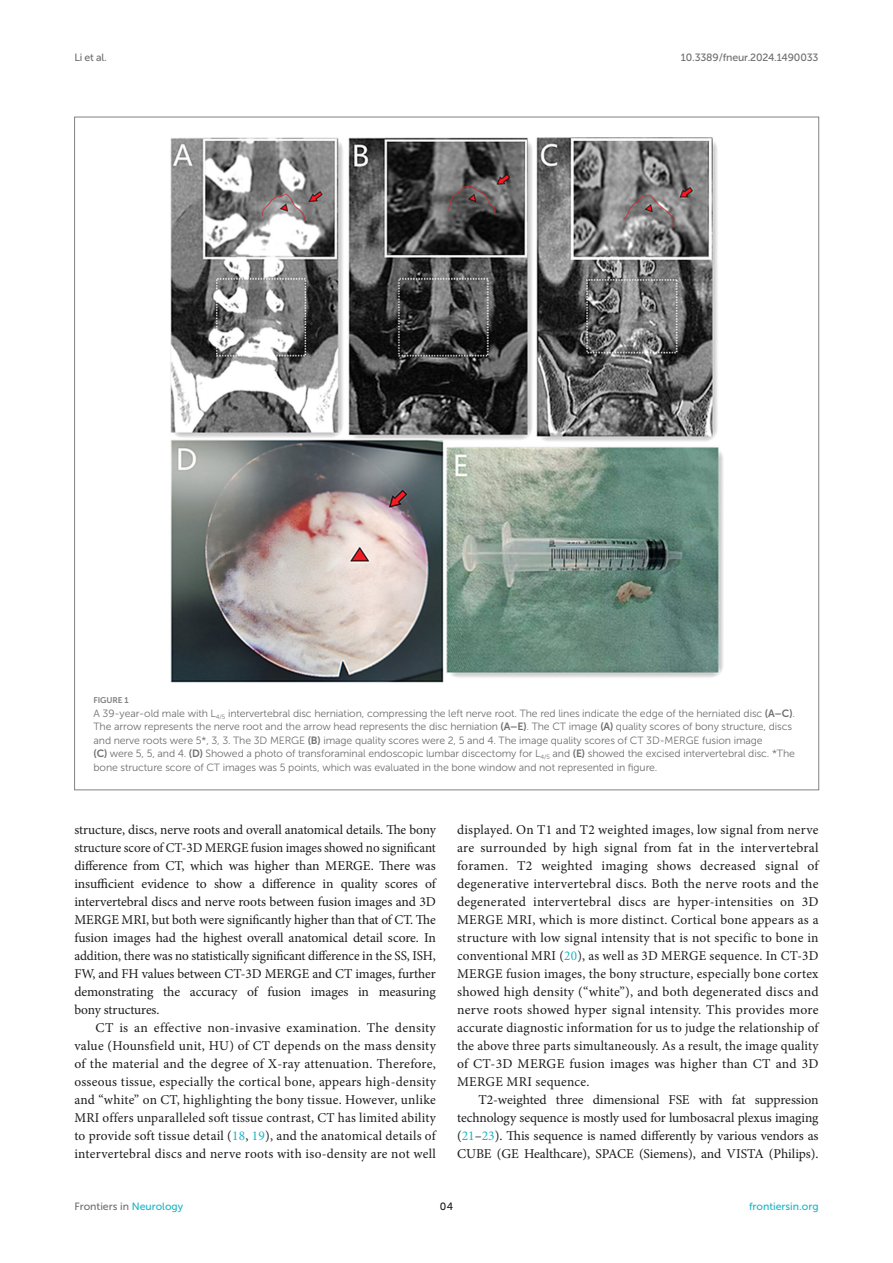
<style>
.page{position:relative;width:893px;height:1263px;background:#fff}
.page>*{position:absolute;margin:0;border:0;box-sizing:border-box;transform-origin:0 0}
.TEXT{font:13.5px/18px "Minion Pro";letter-spacing:.005em;color:#1b1c1b;text-align:justify}
.FIG_LEG{font:10.5px/13.5px "Museo Sans 300";letter-spacing:-.01em;color:#706f70}
.t1{font:10.5px "Museo Sans 500";letter-spacing:-.015em;color:#706f70}
.t2{font:10.5px "Museo Sans 500";color:#1db5c3}
.t3{font:10.5px "Museo Sans 500";color:#1b1c1b}
.FIG_HD{font:8.25px "Museo Sans 700";letter-spacing:-.01em;color:#7e7f7f}
.s1{font-family:"Museo Sans 700"}
.s2{color:#1db5c3}
</style>
<div class="page">
<img style="left:170px;top:137px;width:554px;height:546px">
<p class="t1" style="left:74px;top:51px;width:34px">Li et al.</p>
<p class="t1" style="left:681px;top:51px;width:139px">10.3389/fneur.2024.1490033</p>
<p class="FIG_HD" style="left:94px;top:696px;width:37px">FIGURE 1</p>
<p class="FIG_LEG" style="left:94px;top:707px;width:703px">A 39-year-old male with L<sub>4/5</sub> intervertebral disc herniation, compressing the left nerve root. The red lines indicate the edge of the herniated disc <span class="s1">(A–C)</span>.<br>The arrow represents the nerve root and the arrow head represents the disc herniation <span class="s1">(A–E)</span>. The CT image <span class="s1">(A)</span> quality scores of bony structure, discs and nerve roots were 5*, 3, 3. The 3D MERGE <span class="s1">(B)</span> image quality scores were 2, 5 and 4. The image quality scores of CT 3D-MERGE fusion image<br><span class="s1">(C)</span> were 5, 5, and 4. <span class="s1">(D)</span> Showed a photo of transforaminal endoscopic lumbar discectomy for L<sub>4/5</sub> and <span class="s1">(E)</span> showed the excised intervertebral disc. *The bone structure score of CT images was 5 points, which was evaluated in the bone window and not represented in figure.</p>
<p class="TEXT" style="left:74px;top:821px;width:363px">structure, discs, nerve roots and overall anatomical details. The bony structure score of CT-3D MERGE fusion images showed no significant difference from CT, which was higher than MERGE. There was insufficient evidence to show a difference in quality scores of intervertebral discs and nerve roots between fusion images and 3D MERGE MRI, but both were significantly higher than that of CT. The fusion images had the highest overall anatomical detail score. In addition, there was no statistically significant difference in the SS, ISH, FW, and FH values between CT-3D MERGE and CT images, further demonstrating the accuracy of fusion images in measuring bony structures.</p>
<p class="TEXT" style="left:74px;top:1019px;width:363px;text-indent:21px">CT is an effective non-invasive examination. The density value (Hounsfield unit, HU) of CT depends on the mass density of the material and the degree of X-ray attenuation. Therefore, osseous tissue, especially the cortical bone, appears high-density and “white” on CT, highlighting the bony tissue. However, unlike MRI offers unparalleled soft tissue contrast, CT has limited ability to provide soft tissue detail (<span class="s2">18</span>, <span class="s2">19</span>), and the anatomical details of intervertebral discs and nerve roots with iso-density are not well</p>
<p class="TEXT" style="left:457px;top:821px;width:363px">displayed. On T1 and T2 weighted images, low signal from nerve are surrounded by high signal from fat in the intervertebral foramen. T2 weighted imaging shows decreased signal of degenerative intervertebral discs. Both the nerve roots and the degenerated intervertebral discs are hyper-intensities on 3D MERGE MRI, which is more distinct. Cortical bone appears as a structure with low signal intensity that is not specific to bone in conventional MRI (<span class="s2">20</span>), as well as 3D MERGE sequence. In CT-3D MERGE fusion images, the bony structure, especially bone cortex showed high density (“white”), and both degenerated discs and nerve roots showed hyper signal intensity. This provides more accurate diagnostic information for us to judge the relationship of the above three parts simultaneously. As a result, the image quality of CT-3D MERGE fusion images was higher than CT and 3D MERGE MRI sequence.</p>
<p class="TEXT" style="left:457px;top:1091px;width:363px;text-indent:21px">T2-weighted three dimensional FSE with fat suppression technology sequence is mostly used for lumbosacral plexus imaging (<span class="s2">21</span>–<span class="s2">23</span>). This sequence is named differently by various vendors as CUBE (GE Healthcare), SPACE (Siemens), and VISTA (Philips).</p>
<p class="t1" style="left:74px;top:1200px;width:110px">Frontiers in <span class="s2">Neurology</span></p>
<p class="t3" style="left:440px;top:1200px;width:15px">04</p>
<p class="t2" style="left:749px;top:1200px;width:71px">frontiersin.org</p>
</div>
